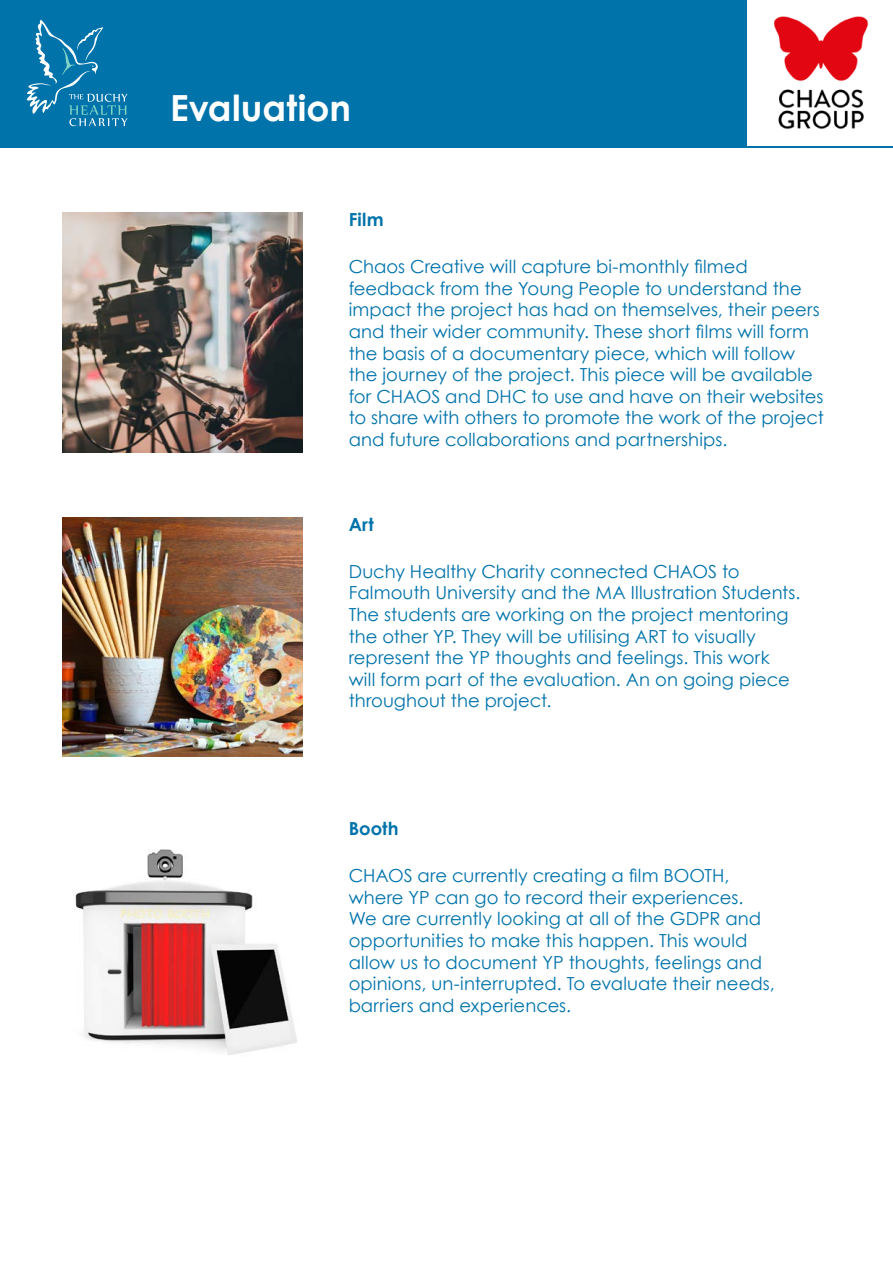
<style>
.page{position:relative;width:893px;height:1263px;background:#fff}
.page>*{position:absolute;margin:0;border:0;box-sizing:border-box;transform-origin:0 0}
.t1{font:700 36px "Century Gothic";letter-spacing:.005em;color:#fff}
.t2{font:18px/21.6px "Century Gothic";letter-spacing:.005em;color:#0073ab}
.t3{font:700 18px "Century Gothic";letter-spacing:.015em;color:#0073ab}
</style>
<div class="page">
<div style="left:0;top:0;width:893px;height:148px;background:#0073ab"></div>
<svg style="left:26px;top:20px;width:101px;height:106px"></svg>
<img style="left:747px;top:0;width:146px;height:145px">
<img style="left:63px;top:213px;width:239px;height:239px">
<img style="left:63px;top:517px;width:239px;height:240px">
<img style="left:75px;top:849px;width:222px;height:206px">
<p class="t1" style="left:170px;top:85px;width:182px">Evaluation</p>
<p class="t3" style="left:349px;top:208px;width:36px">Film</p>
<p class="t2" style="left:349px;top:256px;width:477px">Chaos Creative will capture bi-monthly filmed feedback from the Young People to understand the impact the project has had on themselves, their peers and their wider community. These short films will form the basis of a documentary piece, which will follow the journey of the project. This piece will be available for CHAOS and DHC to use and have on their websites to share with others to promote the work of the project and future collaborations and partnerships.</p>
<p class="t3" style="left:349px;top:513px;width:27px">Art</p>
<p class="t2" style="left:349px;top:560px;width:453px">Duchy Healthy Charity connected CHAOS to Falmouth University and the MA Illustration Students.<br>The students are working on the project mentoring the other YP. They will be utilising ART to visually represent the YP thoughts and feelings. This work will form part of the evaluation. An on going piece throughout the project.</p>
<p class="t3" style="left:349px;top:817px;width:51px">Booth</p>
<p class="t2" style="left:349px;top:865px;width:427px">CHAOS are currently creating a film BOOTH, where YP can go to record their experiences.<br>We are currently looking at all of the GDPR and opportunities to make this happen. This would allow us to document YP thoughts, feelings and opinions, un-interrupted. To evaluate their needs, barriers and experiences.</p>
</div>
